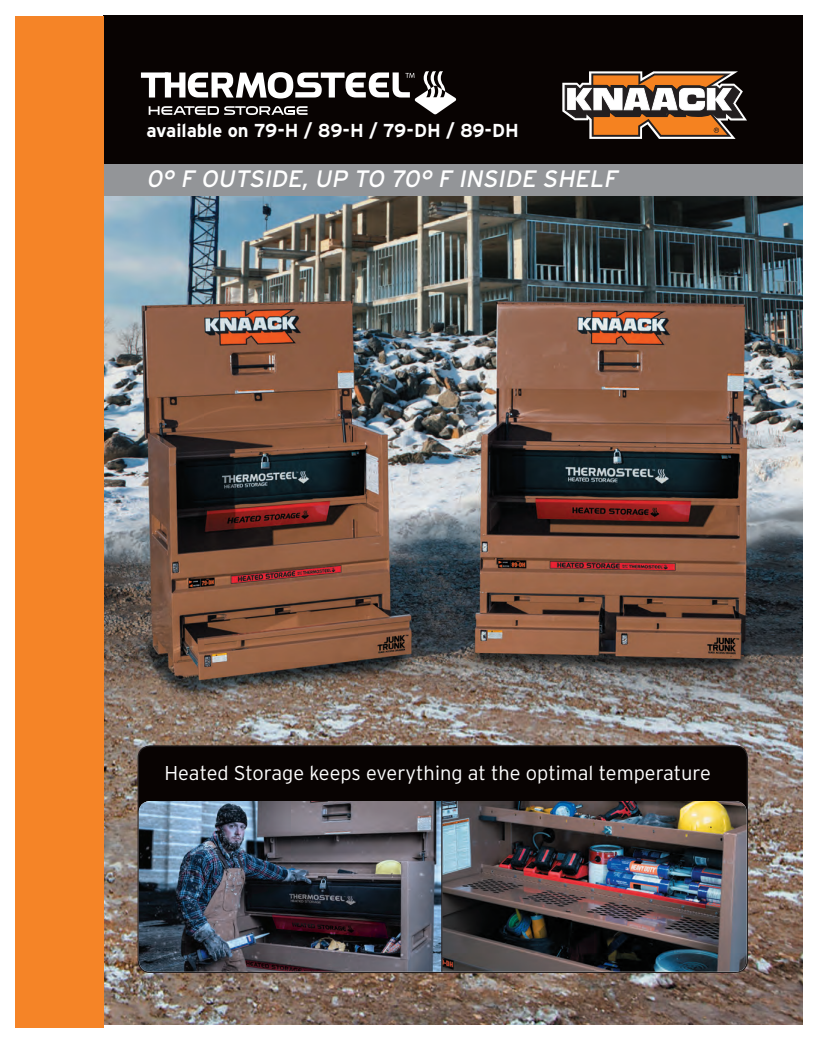
<style>
.page{position:relative;width:818px;height:1043px;background:#fff}
.page>*{position:absolute;margin:0;border:0;box-sizing:border-box;transform-origin:0 0}
.t1{font:italic 23.75px "Interstate";color:#fff}
.t2{font:300 20px "Interstate";color:#fff}
.t3{font:700 18.75px "Interstate";letter-spacing:-.02em;color:#fff}
</style>
<div class="page">
<img style="left:104px;top:196px;width:698px;height:828px">
<div style="left:104px;top:15px;width:698px;height:149px;background:#080302"></div>
<div style="left:104px;top:164px;width:698px;height:32px;background:#939598"></div>
<div style="left:15px;top:17px;width:89px;height:1011px;background:#f58427"></div>
<svg style="left:562px;top:71px;width:185px;height:68px;background:#97775e"></svg>
<div style="left:138px;top:746px;width:609px;height:226px;background:#080302;border-radius:12px"></div>
<img style="left:139px;top:801px;width:302px;height:170px">
<img style="left:442px;top:801px;width:304px;height:170px">
<hr style="left:441px;top:800px;width:1px;height:171px;background:#231f20">
<svg style="left:141px;top:71px;width:315px;height:44px"></svg>
<p class="t3" style="left:146px;top:120px;width:374px">available on 79-H / 89-H / 79-DH / 89-DH</p>
<p class="t1" style="left:146px;top:166px;width:477px">0° F OUTSIDE, UP TO 70° F INSIDE SHELF</p>
<p class="t2" style="left:164px;top:762px;width:548px">Heated Storage keeps everything at the optimal temperature</p>
</div>
